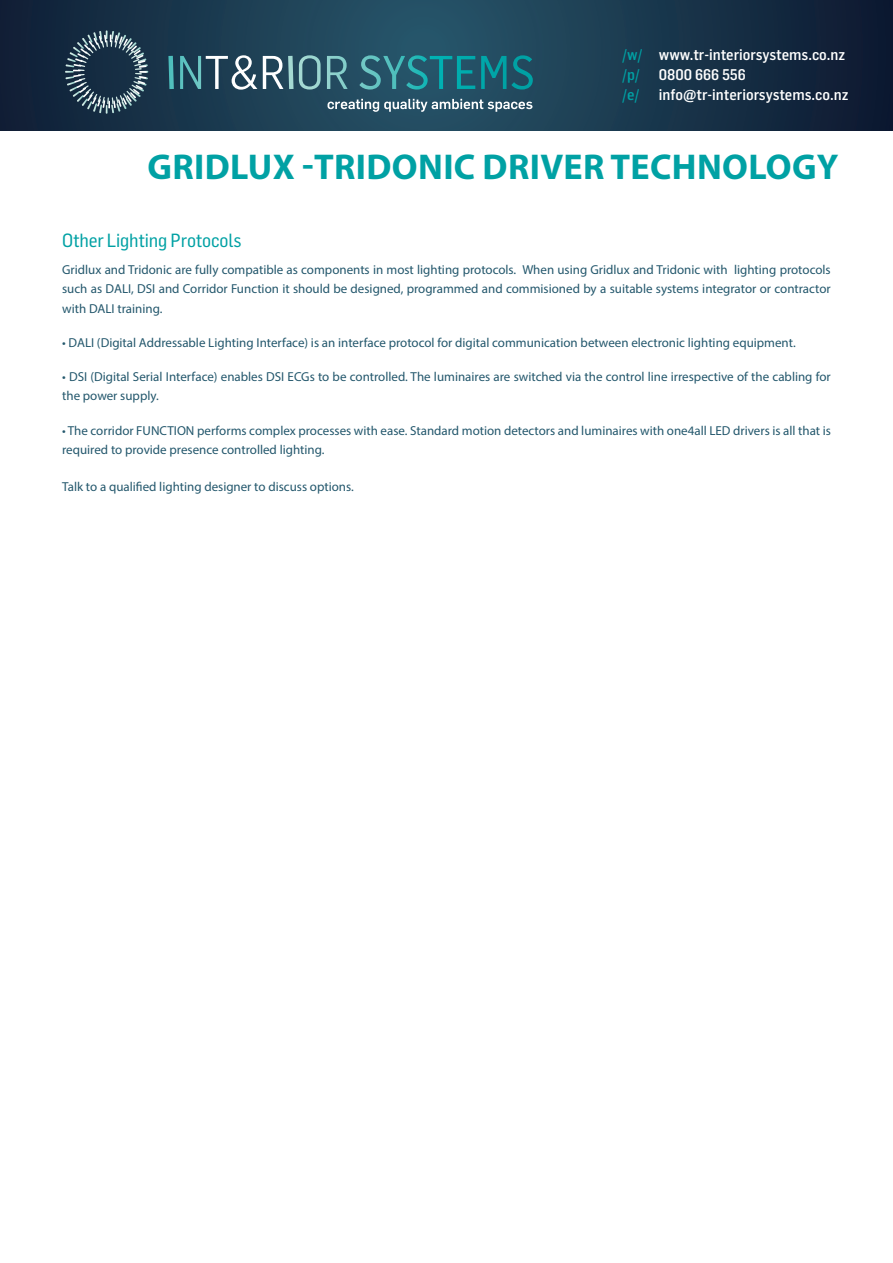
<style>
.page{position:relative;width:893px;height:1263px;background:#fff}
.page>*{position:absolute;margin:0;border:0;box-sizing:border-box;transform-origin:0 0}
.t1{font:700 36px "Myriad Pro";letter-spacing:.01em;color:#00a1a4}
.t2{font:18.75px "Flama Semicondensed Basic";letter-spacing:-.01em;color:#00a1a4}
.t3{font:500 15.15px/19.6px "Flama Semicondensed";color:#fff}
.t4{font:500 15.15px/19.6px "Flama Semicondensed";color:#00a1a4}
.Body{font:13.05px/19.5px "Myriad Pro";color:#23576c}
</style>
<div class="page">
<svg style="left:0;top:0;width:893px;height:131px;background:#19364c"></svg>
<svg style="left:328px;top:99px;width:204px;height:13px"></svg>
<svg style="left:168px;top:56px;width:6px;height:33px"></svg>
<svg style="left:180px;top:55px;width:77px;height:35px;background:#4b6d7c"></svg>
<svg style="left:263px;top:55px;width:58px;height:35px;background:#5a7d89"></svg>
<svg style="left:327px;top:56px;width:21px;height:33px"></svg>
<svg style="left:359px;top:55px;width:116px;height:35px;background:#266f7e"></svg>
<svg style="left:481px;top:55px;width:52px;height:35px;background:#166a78"></svg>
<svg style="left:65px;top:30px;width:83px;height:84px;background:#384f61"></svg>
<p class="t4" style="left:623px;top:44px;width:22px">/w/ /p/ /e/</p>
<p class="t3" style="left:659px;top:44px;width:191px">www.tr-interiorsystems.co.nz<br>0800 666 556 info@tr-interiorsystems.co.nz</p>
<h1 class="t1" style="left:148px;top:143px;width:692px">GRIDLUX -TRIDONIC DRIVER TECHNOLOGY</h1>
<p class="t2" style="left:62px;top:228px;width:181px">Other Lighting Protocols</p>
<p class="Body" style="left:62px;top:260px;width:770px;text-align:justify">Gridlux and Tridonic are fully compatible as components in most lighting protocols. When using Gridlux and Tridonic with lighting protocols such as DALI, DSI and Corridor Function it should be designed, programmed and commisioned by a suitable systems integrator or contractor with DALI training.</p>
<p class="Body" style="left:62px;top:332px;width:735px">• DALI (Digital Addressable Lighting Interface) is an interface protocol for digital communication between electronic lighting equipment.</p>
<p class="Body" style="left:62px;top:366px;width:770px">• DSI (Digital Serial Interface) enables DSI ECGs to be controlled. The luminaires are switched via the control line irrespective of the cabling for the power supply.</p>
<p class="Body" style="left:62px;top:420px;width:770px">• The corridor FUNCTION performs complex processes with ease. Standard motion detectors and luminaires with one4all LED drivers is all that is required to provide presence controlled lighting.</p>
<p class="Body" style="left:62px;top:476px;width:293px">Talk to a qualified lighting designer to discuss options.</p>
</div>
